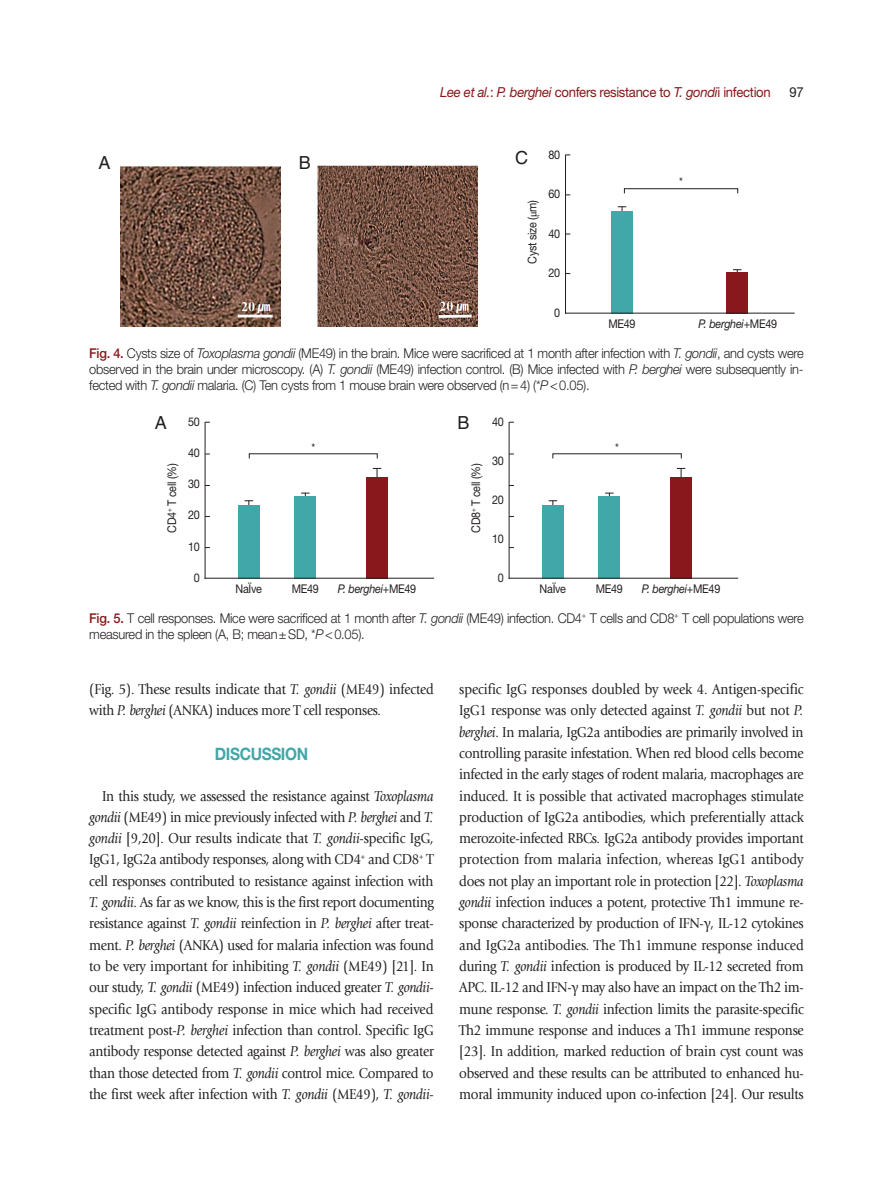
<style>
.page{position:relative;width:893px;height:1191px;background:#fff}
.page>*{position:absolute;margin:0;border:0;box-sizing:border-box;transform-origin:0 0}
.t1{font:18px "Helvetica LT Std";color:#231f20}
.본문_대제목{font:700 17.1px "Helvetica Neue LT Std";letter-spacing:-.025em;color:#41a7a9;scale:.9 1}
.본문{font:15px/21.3px "Giovanni Std";letter-spacing:-.025em;color:#231f20;text-align:justify;scale:.9 1}
.본문-2{font:15px/21.3px "Giovanni Std";letter-spacing:-.025em;color:#231f20;scale:.89 1}
.t2{font:13.8px "Helvetica Neue LT Std";letter-spacing:-.025em;color:#88181b;scale:.95 1}
.t3{font:13.8px "Helvetica Neue LT Std";color:#231f20;scale:.95 1}
.표_제목__그림_설명{font:300 13.5px/16.2px "Helvetica Neue LT Std";letter-spacing:-.02em;color:#231f20;text-align:justify;scale:.95 1}
.그림_지문_8pt{font:12px "Helvetica Neue LT Std";letter-spacing:-.025em;color:#231f20;scale:.9 1}
.그림_지문_8pt-2{font:italic 12px "Helvetica Neue LT Std";letter-spacing:-.025em;color:#231f20;scale:.9 1}
.s1{font-style:italic}
.s2{font-family:"Minion Pro"}
.s3{font-style:normal}
.s4{font-weight:500;color:#88181b}
.s5{font-family:"Minion Pro";font-size:15.75px}
</style>
<div class="page">
<img style="left:120px;top:166px;width:160px;height:161px">
<img style="left:317px;top:166px;width:161px;height:161px">
<hr style="left:565px;top:155px;width:1px;height:159px;background:#231f20">
<svg style="left:618px;top:206px;width:8px;height:5px"></svg>
<svg style="left:733px;top:269px;width:8px;height:3px"></svg>
<div style="left:611px;top:211px;width:22px;height:102px;background:#41a7a9"></div>
<div style="left:727px;top:272px;width:21px;height:41px;background:#88181b"></div>
<div style="left:624px;top:188px;width:114px;height:6px;border:1px solid #231f20"></div>
<hr style="left:565px;top:313px;width:230px;height:1px;background:#231f20">
<hr style="left:205px;top:422px;width:1px;height:157px;background:#231f20">
<svg style="left:245px;top:500px;width:8px;height:5px"></svg>
<svg style="left:301px;top:493px;width:9px;height:3px"></svg>
<svg style="left:373px;top:468px;width:8px;height:9px"></svg>
<div style="left:238px;top:505px;width:21px;height:73px;background:#41a7a9"></div>
<div style="left:295px;top:496px;width:21px;height:82px;background:#41a7a9"></div>
<div style="left:366px;top:477px;width:22px;height:101px;background:#88181b"></div>
<hr style="left:205px;top:578px;width:229px;height:1px;background:#231f20">
<hr style="left:509px;top:422px;width:1px;height:157px;background:#231f20">
<svg style="left:549px;top:500px;width:8px;height:5px"></svg>
<svg style="left:605px;top:493px;width:9px;height:3px"></svg>
<svg style="left:677px;top:468px;width:8px;height:9px"></svg>
<div style="left:542px;top:505px;width:21px;height:73px;background:#41a7a9"></div>
<div style="left:599px;top:496px;width:21px;height:82px;background:#41a7a9"></div>
<div style="left:670px;top:477px;width:22px;height:101px;background:#88181b"></div>
<hr style="left:509px;top:578px;width:229px;height:1px;background:#231f20">
<p class="t1" style="left:98px;top:152px;width:14px">A</p>
<p class="t1" style="left:299px;top:152px;width:14px">B</p>
<p class="t2" style="left:440px;top:83px;width:349px"><span class="s1">Lee et al.</span>: <span class="s1">P. berghei</span> confers resistance to <span class="s1">T. gondi</span>i infection</p>
<p class="t3" style="left:789px;top:83px;width:17px">97</p>
<p class="t1" style="left:515px;top:147px;width:14px">C</p>
<p class="그림_지문_8pt" style="left:525px;top:264px;width:72px;rotate:-90deg">Cyst size (<span class="s2">μ</span>m)</p>
<p class="그림_지문_8pt" style="left:548px;top:147px;width:15px">80</p>
<p class="그림_지문_8pt" style="left:548px;top:187px;width:15px">60</p>
<p class="그림_지문_8pt" style="left:548px;top:226px;width:15px">40</p>
<p class="그림_지문_8pt" style="left:548px;top:266px;width:15px">20</p>
<p class="그림_지문_8pt" style="left:554px;top:305px;width:8px">0</p>
<p class="그림_지문_8pt" style="left:679px;top:175px;width:6px">*</p>
<p class="그림_지문_8pt" style="left:608px;top:316px;width:32px">ME49</p>
<p class="그림_지문_8pt-2" style="left:699px;top:316px;width:89px">P. berghei<span class="s3">+ME49</span></p>
<p class="표_제목__그림_설명" style="left:89px;top:345px;width:753px"><span class="s4">Fig. 4.</span> Cysts size of <span class="s1">Toxoplasma gondii</span> (ME49) in the brain. Mice were sacrificed at 1 month after infection with <span class="s1">T. gondii</span>, and cysts were observed in the brain under microscopy. (A) <span class="s1">T. gondii</span> (ME49) infection control. (B) Mice infected with <span class="s1">P. berghei</span> were subsequently in&shy;fected with <span class="s1">T. gondii</span> malaria. (C) Ten cysts from 1 mouse brain were observed (n=4) (*<span class="s1">P</span>&lt;0.05).</p>
<p class="t1" style="left:155px;top:412px;width:14px">A</p>
<p class="그림_지문_8pt" style="left:492px;top:415px;width:15px">40</p>
<p class="그림_지문_8pt" style="left:492px;top:453px;width:15px">30</p>
<p class="그림_지문_8pt" style="left:492px;top:492px;width:15px">20</p>
<p class="그림_지문_8pt" style="left:492px;top:531px;width:15px">10</p>
<p class="그림_지문_8pt" style="left:498px;top:570px;width:8px">0</p>
<p class="t1" style="left:458px;top:412px;width:14px">B</p>
<p class="그림_지문_8pt" style="left:188px;top:415px;width:15px">50</p>
<p class="그림_지문_8pt" style="left:188px;top:446px;width:15px">40</p>
<p class="그림_지문_8pt" style="left:188px;top:477px;width:15px">30</p>
<p class="그림_지문_8pt" style="left:188px;top:508px;width:15px">20</p>
<p class="그림_지문_8pt" style="left:188px;top:539px;width:15px">10</p>
<p class="그림_지문_8pt" style="left:194px;top:570px;width:8px">0</p>
<p class="그림_지문_8pt" style="left:311px;top:440px;width:6px">*</p>
<p class="그림_지문_8pt" style="left:165px;top:533px;width:79px;rotate:-90deg">CD4<sup>+</sup> T cell (%)</p>
<p class="그림_지문_8pt" style="left:469px;top:533px;width:79px;rotate:-90deg">CD8<sup>+</sup> T cell (%)</p>
<p class="그림_지문_8pt" style="left:236px;top:581px;width:31px">NaÏve</p>
<p class="그림_지문_8pt" style="left:292px;top:581px;width:32px">ME49</p>
<p class="그림_지문_8pt-2" style="left:338px;top:581px;width:89px">P. berghei<span class="s3">+ME49</span></p>
<p class="그림_지문_8pt" style="left:615px;top:440px;width:6px">*</p>
<p class="그림_지문_8pt" style="left:540px;top:581px;width:31px">NaÏve</p>
<p class="그림_지문_8pt" style="left:596px;top:581px;width:32px">ME49</p>
<p class="그림_지문_8pt-2" style="left:642px;top:581px;width:89px">P. berghei<span class="s3">+ME49</span></p>
<p class="표_제목__그림_설명" style="left:89px;top:610px;width:753px"><span class="s4">Fig. 5.</span> T cell responses. Mice were sacrificed at 1 month after <span class="s1">T. gondii</span> (ME49) infection. CD4<sup>+</sup> T cells and CD8<sup>+</sup> T cell populations were measured in the spleen (A, B; mean±SD, *<span class="s1">P</span>&lt;0.05).</p>
<p class="본문-2" style="left:89px;top:678px;width:388px">(Fig. 5). These results indicate that <span class="s1">T. gondii</span> (ME49) infected with <span class="s1">P. berghei</span> (ANKA) induces more T cell responses.</p>
<p class="본문_대제목" style="left:215px;top:743px;width:105px">DISCUSSION</p>
<p class="본문" style="left:89px;top:785px;width:384px;text-indent:13px">In this study, we assessed the resistance against <span class="s1">Toxoplasma gondii</span> (ME49) in mice previously infected with <span class="s1">P. berghei</span> and <span class="s1">T. gondii</span> [9,20]. Our results indicate that <span class="s1">T. gondii</span>-specific IgG, IgG1, IgG2a antibody responses, along with CD4<sup>+</sup> and CD8<sup>+</sup> T cell responses contributed to resistance against infection with <span class="s1">T. gondii</span>. As far as we know, this is the first report documenting resistance against <span class="s1">T. gondii</span> reinfection in <span class="s1">P. berghei</span> after treat&shy;ment. <span class="s1">P. berghei</span> (ANKA) used for malaria infection was found to be very important for inhibiting <span class="s1">T. gondii</span> (ME49) [21]. In our study, <span class="s1">T. gondii</span> (ME49) infection induced greater <span class="s1">T. gondii&shy;</span>specific IgG antibody response in mice which had received treatment post-<span class="s1">P. berghei</span> infection than control. Specific IgG antibody response detected against <span class="s1">P. berghei</span> was also greater than those detected from <span class="s1">T. gondii</span> control mice. Compared to the first week after infection with <span class="s1">T. gondii</span> (ME49), <span class="s1">T. gondii</span>-</p>
<p class="본문" style="left:459px;top:678px;width:384px">specific IgG responses doubled by week 4. Antigen-specific IgG1 response was only detected against <span class="s1">T. gondii</span> but not <span class="s1">P. berghei</span>. In malaria, IgG2a antibodies are primarily involved in controlling parasite infestation. When red blood cells become infected in the early stages of rodent malaria, macrophages are induced. It is possible that activated macrophages stimulate production of IgG2a antibodies, which preferentially attack merozoite-infected RBCs. IgG2a antibody provides important protection from malaria infection, whereas IgG1 antibody does not play an important role in protection [22]. <span class="s1">Toxoplasma gondii</span> infection induces a potent, protective Th1 immune re&shy;sponse characterized by production of IFN-<span class="s5">γ</span>, IL-12 cytokines and IgG2a antibodies. The Th1 immune response induced during <span class="s1">T. gondii</span> infection is produced by IL-12 secreted from APC. IL-12 and IFN-<span class="s5">γ</span> may also have an impact on the Th2 im&shy;mune response. <span class="s1">T. gondii</span> infection limits the parasite-specific Th2 immune response and induces a Th1 immune response [23]. In addition, marked reduction of brain cyst count was observed and these results can be attributed to enhanced hu&shy;moral immunity induced upon co-infection [24]. Our results</p>
</div>
